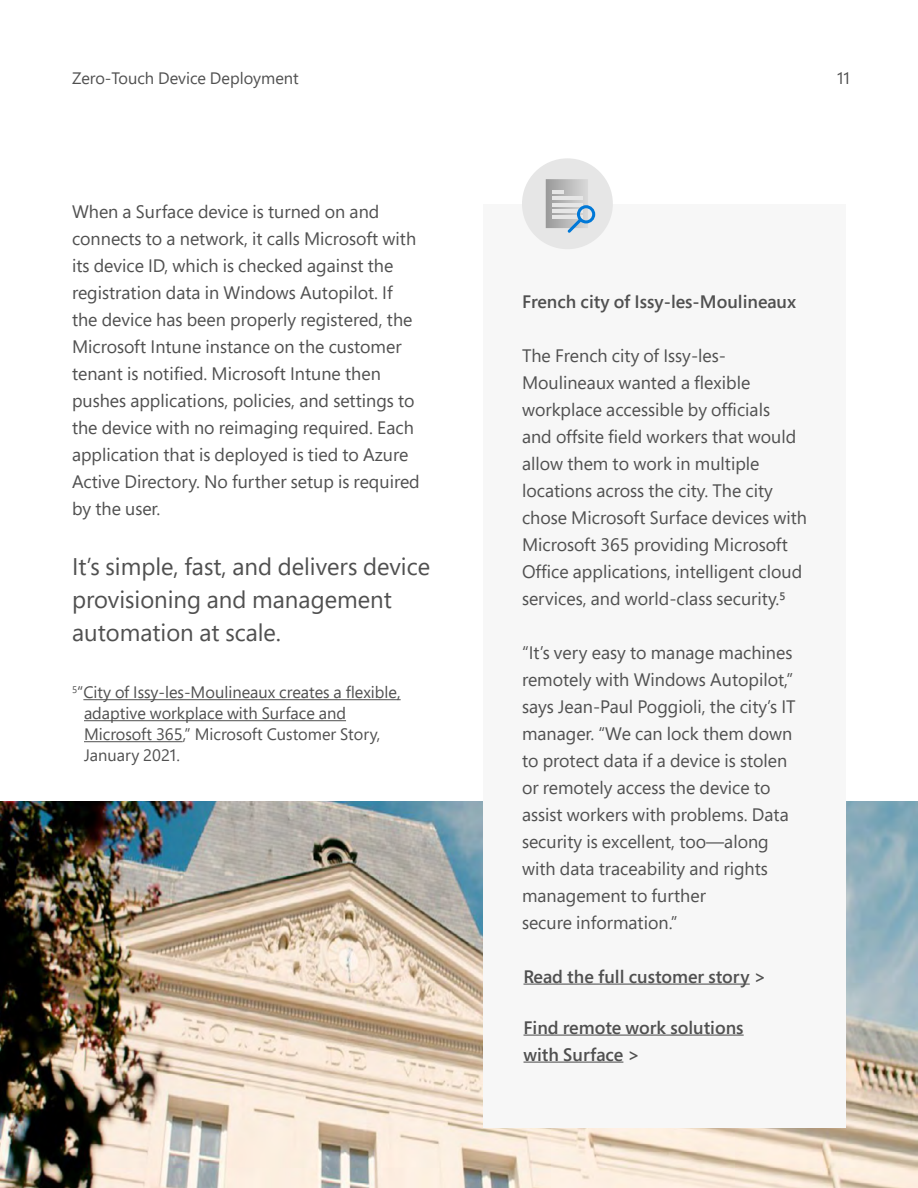
<style>
.page{position:relative;width:918px;height:1188px;background:#fff}
.page>*{position:absolute;margin:0;border:0;box-sizing:border-box;transform-origin:0 0}
.P_12{font:24px/33px "Segoe Pro";color:#505050}
.P_12-2{font:18px/27px "Segoe Pro";color:#505050}
.P_12-3{font:600 18px/27px "Segoe Pro";color:#505050}
.Sources{font:16.5px/21px "Segoe Pro";color:#505050}
</style>
<div class="page">
<img style="left:0;top:801px;width:918px;height:387px">
<div style="left:483px;top:204px;width:363px;height:924px;background:#f7f7f7"></div>
<div style="left:522px;top:158px;width:91px;height:91px;background:#e6e6e6;border-radius:50%"></div>
<svg style="left:546px;top:179px;width:42px;height:49px"></svg>
<svg style="left:552px;top:191px;width:12px;height:3px"></svg>
<hr style="left:552px;top:209px;width:30px;height:3px;background:#e6e6e6">
<hr style="left:552px;top:216px;width:30px;height:3px;background:#e6e6e6">
<hr style="left:552px;top:203px;width:30px;height:3px;background:#e6e6e6">
<hr style="left:552px;top:197px;width:30px;height:3px;background:#e6e6e6">
<svg style="left:568px;top:205px;width:27px;height:28px"></svg>
<hr style="left:524px;top:984px;width:226px;height:1px;background:#505050">
<hr style="left:524px;top:1035px;width:220px;height:1px;background:#505050">
<hr style="left:524px;top:1062px;width:99px;height:1px;background:#505050">
<hr style="left:83px;top:699px;width:318px;height:1px;background:#505050">
<hr style="left:84px;top:720px;width:262px;height:1px;background:#505050">
<hr style="left:84px;top:741px;width:99px;height:1px;background:#505050">
<p class="Sources" style="left:72px;top:68px;width:228px">Zero-Touch Device Deployment</p>
<p class="Sources" style="left:837px;top:68px;width:14px">11</p>
<p class="P_12-2" style="left:72px;top:197px;width:349px">When a Surface device is turned on and connects to a network, it calls Microsoft with its device ID, which is checked against the registration data in Windows Autopilot. If the device has been properly registered, the Microsoft Intune instance on the customer tenant is notified. Microsoft Intune then pushes applications, policies, and settings to the device with no reimaging required. Each application that is deployed is tied to Azure Active Directory. No further setup is required by the user.</p>
<p class="P_12" style="left:72px;top:549px;width:360px">It’s simple, fast, and delivers device provisioning and management automation at scale.</p>
<p class="Sources" style="left:84px;top:682px;width:318px;text-indent:-12px"><sup>5</sup>“City of Issy-les-Moulineaux creates a flexible, adaptive workplace with Surface and Microsoft 365,” Microsoft Customer Story, January 2021.</p>
<p class="P_12-3" style="left:522px;top:287px;width:276px">French city of Issy-les-Moulineaux</p>
<p class="P_12-2" style="left:522px;top:341px;width:287px">The French city of Issy-les-Moulineaux wanted a flexible workplace accessible by officials<br>and offsite field workers that would allow them to work in multiple locations across the city. The city chose Microsoft Surface devices with Microsoft 365 providing Microsoft Office applications, intelligent cloud services, and world-class security.⁵</p>
<p class="P_12-2" style="left:522px;top:638px;width:275px">“It’s very easy to manage machines remotely with Windows Autopilot,” says Jean-Paul Poggioli, the city’s IT manager. “We can lock them down to protect data if a device is stolen or remotely access the device to assist workers with problems. Data security is excellent, too—along with data traceability and rights management to further<br>secure information.”</p>
<p class="P_12-3" style="left:524px;top:962px;width:245px">Read the full customer story &gt;</p>
<p class="P_12-3" style="left:524px;top:1013px;width:222px">Find remote work solutions with Surface &gt;</p>
</div>
